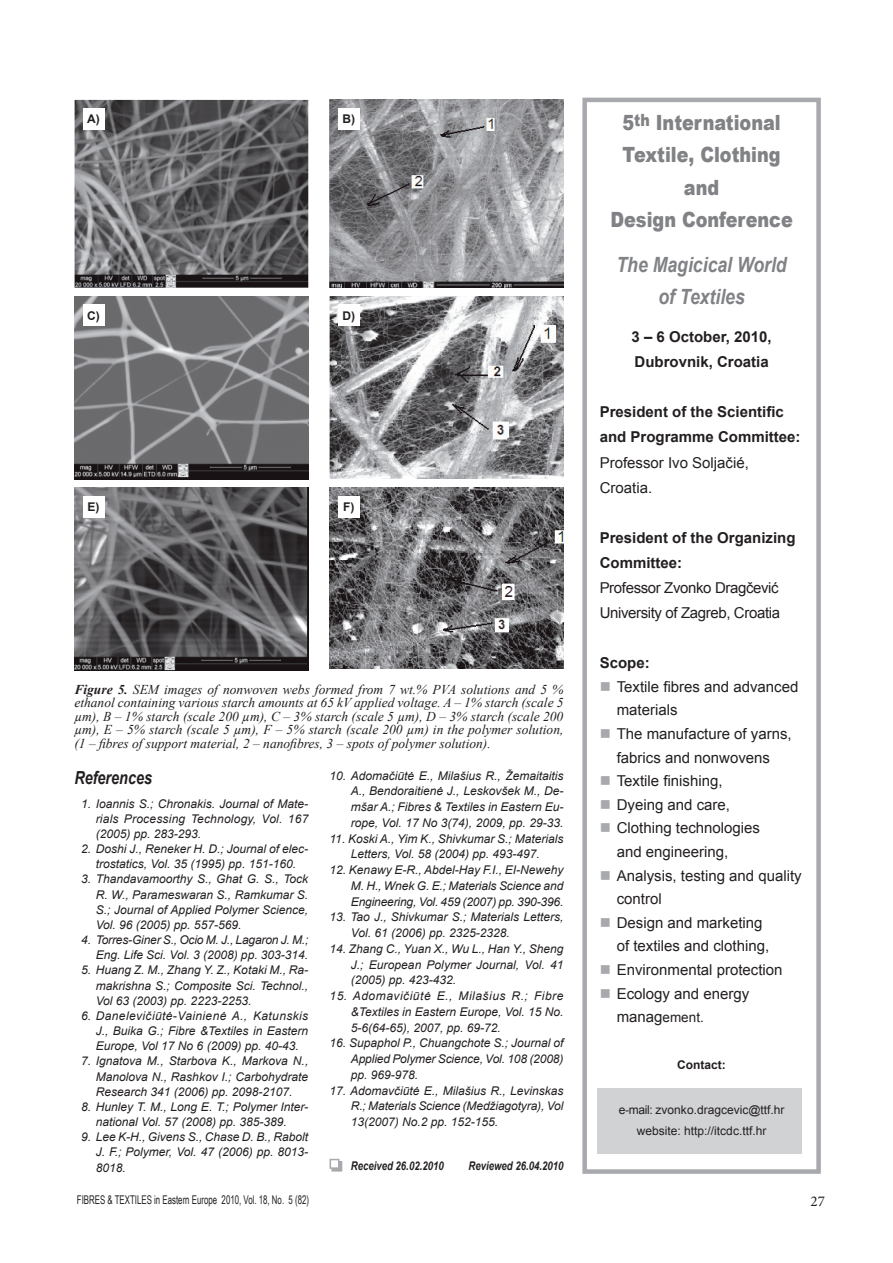
<style>
.page{position:relative;width:893px;height:1263px;background:#fff}
.page>*{position:absolute;margin:0;border:0;box-sizing:border-box;transform-origin:0 0}
.t1{font:900 21px/32.2px "Arial";color:#808285;text-align:center;scale:.84 1}
.t2{font:italic 700 21px/32.2px "Arial";color:#808285;text-align:center;scale:.84 1}
.t3{font:italic 700 18px "Arial";color:#231f20;scale:.8 1}
.t4{font:15px/23.5px "Arial";color:#231f20}
.t5{font:700 15px/25px "Arial";color:#231f20}
.t6{font:15px/25px "Arial";letter-spacing:-.025em;color:#231f20}
.t7{font:15px "Minion Pro";color:#231f20}
.t8{font:italic 13.5px/13.5px "Times New Roman";color:#231f20;text-align:justify}
.t9{font:13.5px "Arial";color:#231f20}
.t10{font:italic 12px/15.1px "Arial";color:#231f20;text-align:justify}
.t11{font:12px/21.5px "Arial";color:#231f20;text-align:center}
.t12{font:12px "Arial Narrow";color:#231f20;scale:.8 1}
.t13{font:italic 700 12px "Arial";color:#231f20;scale:.8 1}
.t14{font:700 12px "Arial";color:#231f20}
.s1{font-weight:700}
.s2{color:#a8a9ad}
.s3{font-size:15px}
</style>
<div class="page">
<div style="left:597px;top:1088px;width:204px;height:65px;background:#d1d2d4"></div>
<div style="left:331px;top:1161px;width:11px;height:10px;background:#a8a9ad"></div>
<div style="left:330px;top:1159px;width:10px;height:10px;background:#fff;border:2px solid #a8a9ad"></div>
<img style="left:74px;top:100px;width:234px;height:188px">
<img style="left:330px;top:100px;width:233px;height:188px">
<img style="left:74px;top:296px;width:234px;height:183px">
<img style="left:74px;top:488px;width:234px;height:183px">
<img style="left:330px;top:488px;width:233px;height:181px">
<img style="left:330px;top:296px;width:233px;height:183px">
<div style="left:83px;top:108px;width:21px;height:22px;background:#fff"></div>
<div style="left:338px;top:108px;width:21px;height:22px;background:#fff"></div>
<div style="left:83px;top:305px;width:21px;height:21px;background:#fff"></div>
<div style="left:338px;top:305px;width:21px;height:21px;background:#fff"></div>
<div style="left:83px;top:496px;width:21px;height:22px;background:#fff"></div>
<div style="left:338px;top:496px;width:21px;height:22px;background:#fff"></div>
<div style="left:582px;top:98px;width:239px;height:1076px;border:4px solid #a8a9ad"></div>
<p class="t14" style="left:87px;top:111px;width:14px">A)</p>
<p class="t14" style="left:342px;top:111px;width:14px">B)</p>
<p class="t14" style="left:87px;top:308px;width:14px">C)</p>
<p class="t14" style="left:342px;top:308px;width:14px">D)</p>
<p class="t14" style="left:88px;top:499px;width:13px">E)</p>
<p class="t14" style="left:343px;top:499px;width:13px">F)</p>
<p class="t8" style="left:74px;top:682px;width:491px"><span class="s1">Figure 5.</span> SEM images of nonwoven webs formed from 7 wt.% PVA solutions and 5 % ethanol containing various starch amounts at 65 kV applied voltage. A – 1% starch (scale 5 µm), B – 1% starch (scale 200 µm), C – 3% starch (scale 5 µm), D – 3% starch (scale 200 µm), E – 5% starch (scale 5 µm), F – 5% starch (scale 200 µm) in the polymer solution, (1 – fibres of support material, 2 – nanofibres, 3 – spots of polymer solution).</p>
<h2 class="t3" style="left:74px;top:766px;width:99px">References</h2>
<p class="t10" style="left:96px;top:796px;width:214px;text-indent:-15px">1. Ioannis S.; Chronakis. Journal of Mate&shy;rials Processing Technology, Vol. 167 (2005) pp. 283-293.</p>
<p class="t10" style="left:81px;top:841px;width:229px;text-align:center">2. Doshi J., Reneker H. D.; Journal of elec&shy;trostatics, Vol. 35 (1995) pp. 151-160.</p>
<p class="t10" style="left:96px;top:872px;width:214px;text-indent:-15px">3. Thandavamoorthy S., Ghat G. S., Tock R. W., Parameswaran S., Ramkumar S.<br>S.; Journal of Applied Polymer Science, Vol. 96 (2005) pp. 557-569.</p>
<p class="t10" style="left:81px;top:932px;width:229px;text-align:right">4. Torres-Giner S., Ocio M. J., Lagaron J. M.;<br>Eng. Life Sci. Vol. 3 (2008) pp. 303-314.</p>
<p class="t10" style="left:96px;top:963px;width:214px;text-indent:-15px">5. Huang Z. M., Zhang Y. Z., Kotaki M., Ra&shy;makrishna S.; Composite Sci. Technol., Vol 63 (2003) pp. 2223-2253.</p>
<p class="t10" style="left:96px;top:1008px;width:214px;text-indent:-15px">6. Danelevičiūtė-Vainienė A., Katunskis J., Buika G.; Fibre &amp;Textiles in Eastern Europe, Vol 17 No 6 (2009) pp. 40-43.</p>
<p class="t10" style="left:96px;top:1054px;width:214px;text-indent:-15px">7. Ignatova M., Starbova K., Markova N., Manolova N., Rashkov I.; Carbohydrate Research 341 (2006) pp. 2098-2107.</p>
<p class="t10" style="left:81px;top:1099px;width:229px;text-align:center">8. Hunley T. M., Long E. T.; Polymer Inter&shy;national Vol. 57 (2008) pp. 385-389.</p>
<p class="t10" style="left:96px;top:1130px;width:214px;text-indent:-15px">9. Lee K-H., Givens S., Chase D. B., Rabolt J. F.; Polymer, Vol. 47 (2006) pp. 8013- 8018.</p>
<p class="t10" style="left:351px;top:767px;width:214px;line-height:15.8px;text-indent:-21px">10. Adomačiūtė E., Milašius R., Žemaitaitis A., Bendoraitienė J., Leskovšek M., De&shy;mšar A.; Fibres &amp; Textiles in Eastern Eu&shy;rope, Vol. 17 No 3(74), 2009, pp. 29-33.</p>
<p class="t10" style="left:330px;top:831px;width:235px;line-height:15.8px;text-align:center">11. Koski A., Yim K., Shivkumar S.; Materials<br>Letters, Vol. 58 (2004) pp. 493-497.</p>
<p class="t10" style="left:351px;top:862px;width:214px;line-height:15.8px;text-indent:-21px">12. Kenawy E-R., Abdel-Hay F.I., EI-Newehy M. H., Wnek G. E.; Materials Science and Engineering, Vol. 459 (2007) pp. 390-396.</p>
<p class="t10" style="left:351px;top:909px;width:214px;line-height:15.8px;text-indent:-21px">13. Tao J., Shivkumar S.; Materials Letters,<br>Vol. 61 (2006) pp. 2325-2328.</p>
<p class="t10" style="left:351px;top:941px;width:214px;line-height:15.8px;text-indent:-21px">14. Zhang C., Yuan X., Wu L., Han Y., Sheng J.; European Polymer Journal, Vol. 41 (2005) pp. 423-432.</p>
<p class="t10" style="left:351px;top:988px;width:214px;line-height:15.8px;text-indent:-21px">15. Adomavičiūtė E., Milašius R.; Fibre &amp;Textiles in Eastern Europe, Vol. 15 No.<br>5-6(64-65), 2007, pp. 69-72.</p>
<p class="t10" style="left:351px;top:1035px;width:214px;line-height:15.8px;text-indent:-21px">16. Supaphol P., Chuangchote S.; Journal of Applied Polymer Science, Vol. 108 (2008) pp. 969-978.</p>
<p class="t10" style="left:351px;top:1083px;width:214px;line-height:15.8px;text-indent:-21px">17. Adomavčiūtė E., Milašius R., Levinskas R.; Materials Science (Medžiagotyra), Vol 13(2007) No.2 pp. 152-155.</p>
<p class="t13" style="left:351px;top:1158px;width:118px">Received 26.02.2010</p>
<p class="t13" style="left:468px;top:1158px;width:120px">Reviewed 26.04.2010</p>
<h1 class="t1" style="left:610px;top:106px;width:219px">5<sup>th</sup> International<br>Textile, Clothing and<br>Design Conference</h1>
<h1 class="t2" style="left:616px;top:249px;width:204px">The Magicical World of Textiles</h1>
<p class="t5" style="left:632px;top:325px;width:142px">3 – 6 October, 2010,<br>Dubrovnik, Croatia</p>
<p class="t5" style="left:600px;top:400px;width:202px">President of the Scientific and Programme Committee:</p>
<p class="t4" style="left:600px;top:450px;width:151px;line-height:25px">Professor Ivo Soljačié,<br>Croatia.</p>
<p class="t5" style="left:600px;top:525px;width:197px">President of the Organizing<br>Committee:</p>
<p class="t6" style="left:600px;top:575px;width:182px">Professor Zvonko Dragčević<br>University of Zagreb, Croatia</p>
<p class="t5" style="left:600px;top:651px;width:52px">Scope:</p>
<p class="t4" style="left:617px;top:675px;width:183px;text-indent:-17px"><span class="s2">■</span> Textile fibres and advanced materials</p>
<p class="t4" style="left:600px;top:722px;width:194px;text-align:center"><span class="s2">■</span> The manufacture of yarns, fabrics and nonwovens</p>
<p class="t4" style="left:600px;top:769px;width:124px"><span class="s2">■</span> Textile finishing,</p>
<p class="t4" style="left:600px;top:793px;width:132px"><span class="s2">■</span> Dyeing and care,</p>
<p class="t4" style="left:617px;top:816px;width:145px;text-indent:-17px"><span class="s2">■</span> Clothing technologies and engineering,</p>
<p class="t4" style="left:617px;top:864px;width:187px;text-indent:-17px"><span class="s2">■</span> Analysis, testing and quality control</p>
<p class="t4" style="left:617px;top:911px;width:154px;text-indent:-17px"><span class="s2">■</span> Design and marketing of textiles and clothing,</p>
<p class="t4" style="left:600px;top:958px;width:184px"><span class="s2">■</span> Environmental protection</p>
<p class="t4" style="left:600px;top:982px;width:151px"><span class="s2">■</span> Ecology and energy</p>
<p class="t9" style="left:617px;top:1008px;width:89px"><span class="s3">manag</span>ement.</p>
<p class="t14" style="left:677px;top:1057px;width:50px">Contact:</p>
<p class="t11" style="left:619px;top:1099px;width:167px">e-mail: zvonko.dragcevic@ttf.hr website: http://itcdc.ttf.hr</p>
<p class="t12" style="left:77px;top:1191px;width:292px">FIBRES &amp; TEXTILES in Eastern Europe 2010, Vol. 18, No. 5 (82)</p>
<p class="t7" style="left:810px;top:1191px;width:16px">27</p>
</div>
